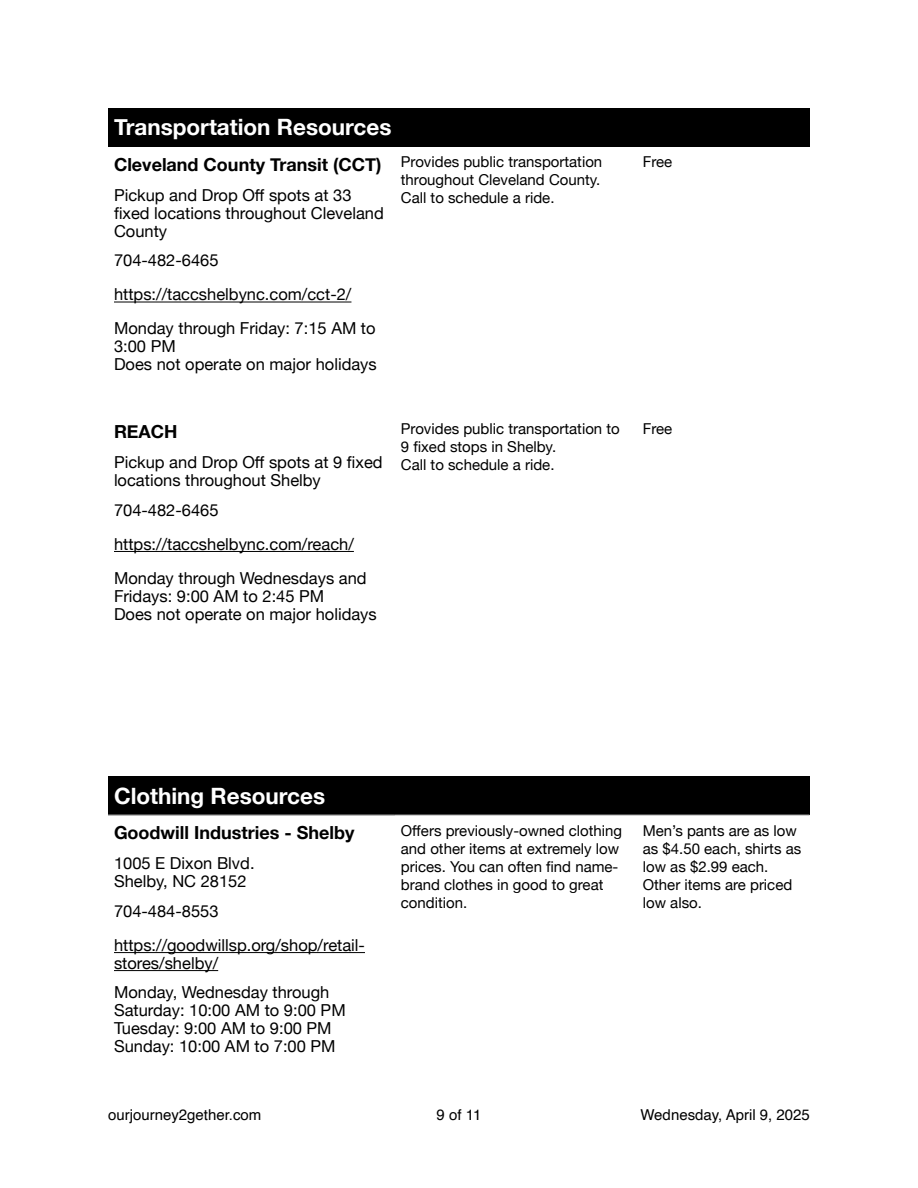
<style>
.page{position:relative;width:918px;height:1188px;background:#fff}
.page>*{position:absolute;margin:0;border:0;box-sizing:border-box;transform-origin:0 0}
.t1{font:700 22.5px "Helvetica Neue";color:#fff}
.t2{font:700 18px "Helvetica Neue";color:#000}
.t3{font:16.5px/18px "Helvetica Neue";color:#000}
.t4{font:15px/18px "Helvetica Neue";color:#000}
.t5{font:15px "Helvetica";color:#000}
.s1{font-weight:700;font-size:18px}
</style>
<div class="page">
<hr style="left:114px;top:302px;width:237px;height:1px;background:#000">
<hr style="left:114px;top:551px;width:240px;height:1px;background:#000">
<div style="left:395px;top:108px;width:414px;height:39px;background:#000"></div>
<div style="left:108px;top:108px;width:287px;height:39px;background:#000"></div>
<div style="left:108px;top:776px;width:701px;height:39px;background:#000"></div>
<hr style="left:114px;top:952px;width:251px;height:1px;background:#000">
<hr style="left:114px;top:970px;width:104px;height:1px;background:#000">
<hr style="left:108px;top:815px;width:701px;height:1px;background:#a6a6a6">
<h1 class="t1" style="left:114px;top:114px;width:279px">Transportation Resources</h1>
<p class="t4" style="left:401px;top:152px;width:203px;text-indent:-287px"><span class="s1">Cleveland County Transit (CCT)</span> Provides public transportation throughout Cleveland County.<br>Call to schedule a ride.</p>
<p class="t4" style="left:643px;top:152px;width:31px">Free</p>
<p class="t3" style="left:114px;top:186px;width:271px">Pickup and Drop Off spots at 33 fixed locations throughout Cleveland<br>County</p>
<p class="t3" style="left:114px;top:243px;width:263px;line-height:34px">704-482-6465 https://taccshelbync.com/cct-2/<br>Monday through Friday: 7:15 AM to</p>
<p class="t3" style="left:114px;top:337px;width:264px">3:00 PM<br>Does not operate on major holidays</p>
<p class="t2" style="left:114px;top:421px;width:65px">REACH</p>
<p class="t4" style="left:401px;top:420px;width:220px">Provides public transportation to<br>9 fixed stops in Shelby.<br>Call to schedule a ride.</p>
<p class="t4" style="left:643px;top:420px;width:31px">Free</p>
<p class="t3" style="left:114px;top:453px;width:270px">Pickup and Drop Off spots at 9 fixed locations throughout Shelby</p>
<p class="t3" style="left:114px;top:493px;width:254px;line-height:34px">704-482-6465 https://taccshelbync.com/reach/<br>Monday through Wednesdays and</p>
<p class="t3" style="left:114px;top:587px;width:264px">Fridays: 9:00 AM to 2:45 PM<br>Does not operate on major holidays</p>
<h1 class="t1" style="left:114px;top:782px;width:213px">Clothing Resources</h1>
<p class="t2" style="left:114px;top:822px;width:242px">Goodwill Industries - Shelby</p>
<p class="t4" style="left:401px;top:821px;width:223px">Offers previously-owned clothing and other items at extremely low prices. You can often fi nd name&shy;brand clothes in good to great condition.</p>
<p class="t4" style="left:643px;top:821px;width:160px">Men’s pants are as low as $4.50 each, shirts as low as $2.99 each.<br>Other items are priced low also.</p>
<p class="t3" style="left:114px;top:854px;width:142px">1005 E Dixon Blvd.<br>Shelby, NC 28152</p>
<p class="t3" style="left:114px;top:894px;width:252px;line-height:34px">704-484-8553 https://goodwillsp.org/shop/retail-</p>
<p class="t3" style="left:114px;top:948px;width:217px;line-height:29.5px">stores/shelby/<br>Monday, Wednesday through</p>
<p class="t3" style="left:114px;top:1001px;width:233px">Saturday: 10:00 AM to 9:00 PM<br>Tuesday: 9:00 AM to 9:00 PM<br>Sunday: 10:00 AM to 7:00 PM</p>
<p class="t5" style="left:108px;top:1108px;width:155px">ourjourney2gether.com</p>
<p class="t5" style="left:437px;top:1108px;width:46px">9 of 11</p>
<p class="t5" style="left:640px;top:1108px;width:171px">Wednesday, April 9, 2025</p>
</div>
